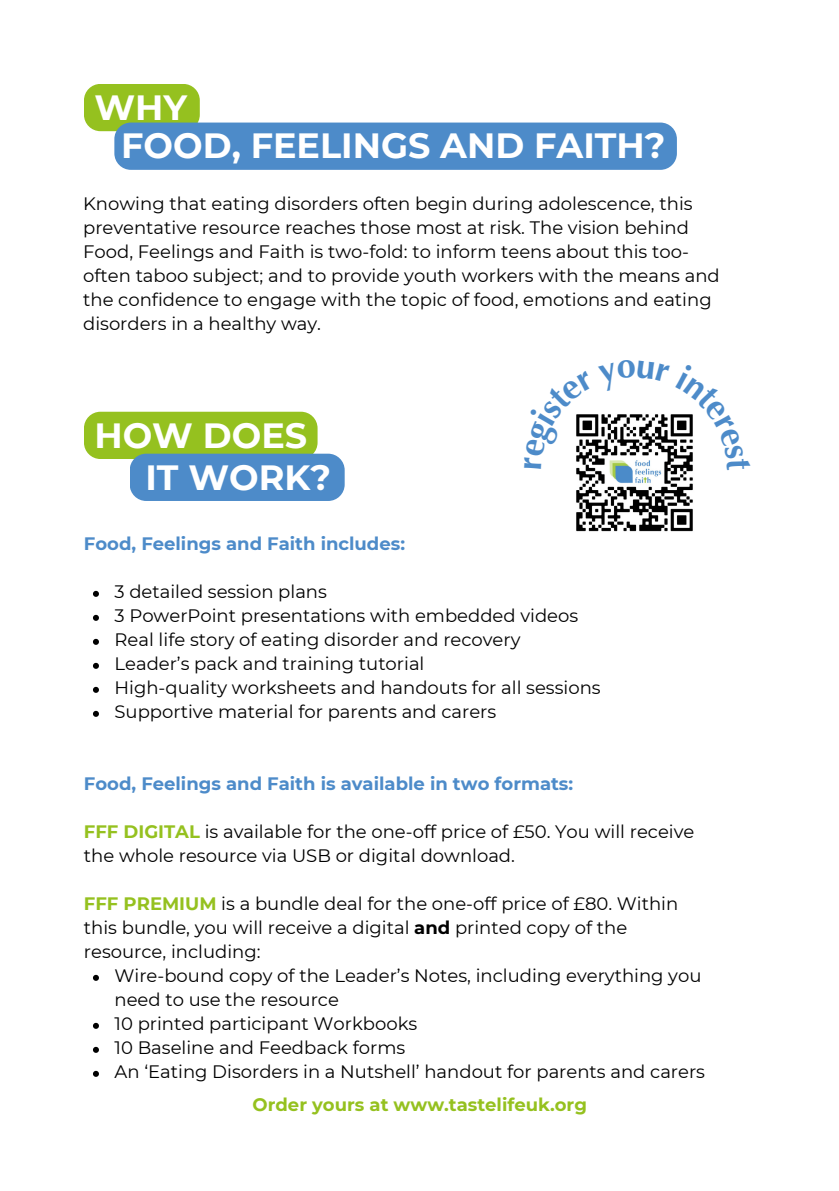
<style>
.page{position:relative;width:839px;height:1191px;background:#fff}
.page>*{position:absolute;margin:0;border:0;box-sizing:border-box;transform-origin:0 0}
.t1{font:700 35px "Montserrat";color:#fff}
.t2{font:18px/24px "Montserrat";color:#000}
.t3{font:700 18px "Montserrat";color:#4d8bc9}
.t4{font:700 18px "Montserrat";color:#95c11f}
.s1{font-weight:700;color:#95c11f}
.s2{font-weight:700}
</style>
<div class="page">
<div style="left:84px;top:412px;width:233px;height:47px;background:#95c11f;border-radius:16px"></div>
<div style="left:130px;top:454px;width:214px;height:47px;background:#4d8bc9;border-radius:16px"></div>
<svg style="left:93px;top:591px;width:6px;height:6px"></svg>
<svg style="left:93px;top:615px;width:6px;height:6px"></svg>
<svg style="left:93px;top:639px;width:6px;height:6px"></svg>
<svg style="left:93px;top:663px;width:6px;height:6px"></svg>
<svg style="left:93px;top:687px;width:6px;height:6px"></svg>
<svg style="left:93px;top:711px;width:6px;height:6px"></svg>
<svg style="left:93px;top:975px;width:6px;height:6px"></svg>
<svg style="left:93px;top:1023px;width:6px;height:6px"></svg>
<svg style="left:93px;top:1047px;width:6px;height:6px"></svg>
<svg style="left:93px;top:1071px;width:6px;height:6px"></svg>
<div style="left:84px;top:84px;width:116px;height:47px;background:#95c11f;border-radius:16px"></div>
<div style="left:114px;top:123px;width:563px;height:47px;background:#4d8bc9;border-radius:17px"></div>
<img style="left:576px;top:470px;width:117px;height:62px">
<svg style="left:576px;top:414px;width:117px;height:56px"></svg>
<p class="t1" style="left:94px;top:86px;width:94px">WHY</p>
<p class="t1" style="left:121px;top:124px;width:545px">FOOD, FEELINGS AND FAITH?</p>
<p class="t2" style="left:83px;top:192px;width:638px">Knowing that eating disorders often begin during adolescence, this preventative resource reaches those most at risk. The vision behind Food, Feelings and Faith is two-fold: to inform teens about this too&shy;often taboo subject; and to provide youth workers with the means and the confidence to engage with the topic of food, emotions and eating disorders in a healthy way.</p>
<p class="t1" style="left:94px;top:414px;width:214px">HOW DOES</p>
<p class="t1" style="left:145px;top:456px;width:187px">IT WORK?</p>
<p class="t3" style="left:84px;top:533px;width:322px">Food, Feelings and Faith includes:</p>
<p class="t2" style="left:114px;top:580px;width:214px">3 detailed session plans</p>
<p class="t2" style="left:114px;top:604px;width:465px">3 PowerPoint presentations with embedded videos</p>
<p class="t2" style="left:114px;top:628px;width:407px">Real life story of eating disorder and recovery</p>
<p class="t2" style="left:114px;top:652px;width:311px">Leader’s pack and training tutorial</p>
<p class="t2" style="left:114px;top:676px;width:487px">High-quality worksheets and handouts for all sessions</p>
<p class="t2" style="left:114px;top:700px;width:383px">Supportive material for parents and carers</p>
<p class="t3" style="left:84px;top:773px;width:490px">Food, Feelings and Faith is available in two formats:</p>
<p class="t2" style="left:84px;top:820px;width:612px"><span class="s1">FFF DIGITAL</span> is available for the one-off price of £50. You will receive the whole resource via USB or digital download.</p>
<p class="t2" style="left:84px;top:892px;width:596px"><span class="s1">FFF PREMIUM</span> is a bundle deal for the one-off price of £80. Within this bundle, you will receive a digital <span class="s2">and</span> printed copy of the resource, including:</p>
<p class="t2" style="left:114px;top:964px;width:588px">Wire-bound copy of the Leader’s Notes, including everything you need to use the resource</p>
<p class="t2" style="left:114px;top:1012px;width:304px">10 printed participant Workbooks</p>
<p class="t2" style="left:114px;top:1036px;width:292px">10 Baseline and Feedback forms</p>
<p class="t2" style="left:114px;top:1060px;width:592px">An ‘Eating Disorders in a Nutshell’ handout for parents and carers</p>
<p class="t4" style="left:252px;top:1094px;width:336px">Order yours at www.tastelifeuk.org</p>
</div>
